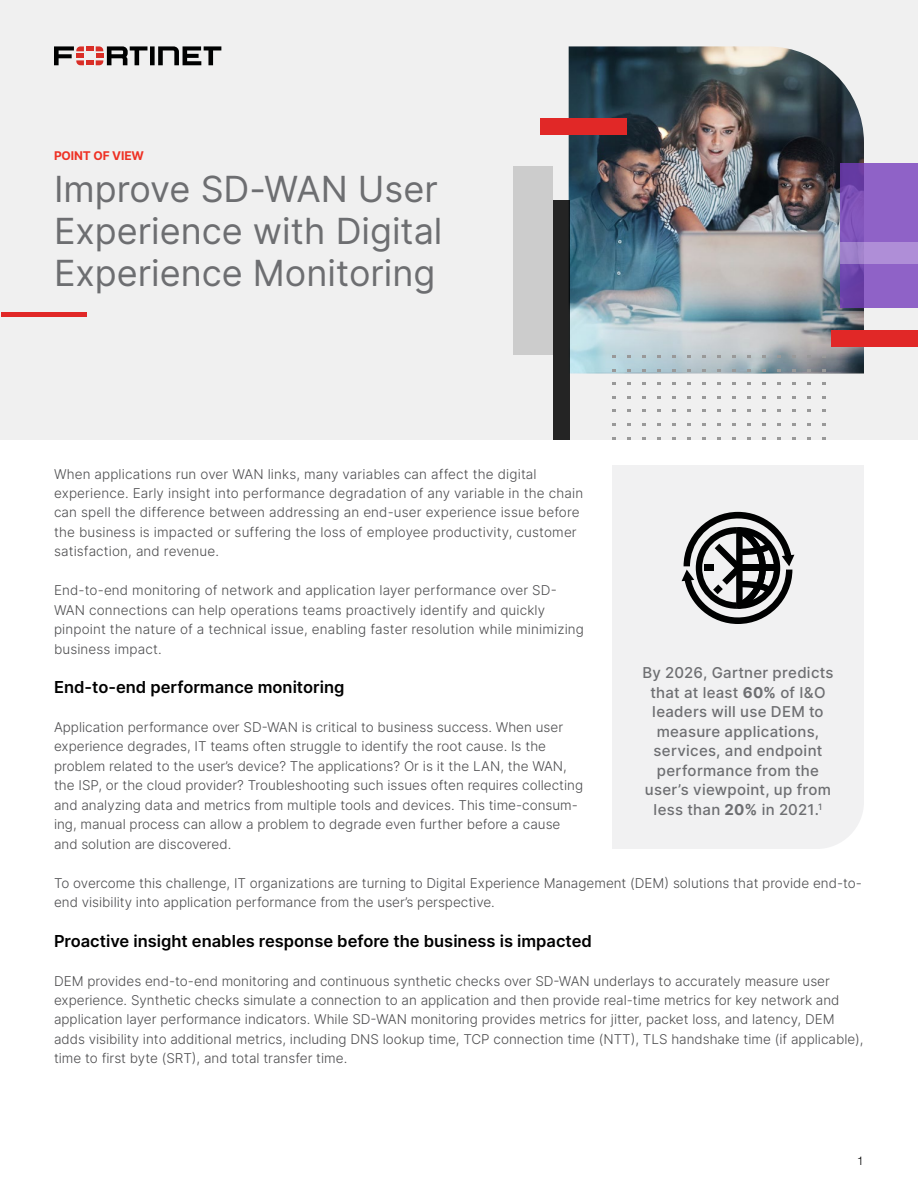
<style>
.page{position:relative;width:918px;height:1188px;background:#fff}
.page>*{position:absolute;margin:0;border:0;box-sizing:border-box;transform-origin:0 0}
.t1{font:36px/42px "Inter";color:#6d6e71}
.t2{font:600 16.5px "Inter";color:#000}
.t3{font:500 15px/19.5px "Inter";letter-spacing:.02em;color:#6d6e71;text-align:center}
.t4{font:300 13.5px/19.5px "Inter";color:#4d4d4f}
.t5{font:700 12px "Inter";letter-spacing:-.01em;color:#ee3124}
.t6{font:300 12px "Helvetica Neue LT Pro";color:#000}
.s1{font-weight:700}
</style>
<div class="page">
<div style="left:0;top:0;width:918px;height:440px;background:#f0f0f0"></div>
<svg style="left:54px;top:46px;width:167px;height:19px"></svg>
<div style="left:1px;top:312px;width:86px;height:5px;background:#e12827"></div>
<img style="left:569px;top:46px;width:295px;height:328px">
<div style="left:831px;top:330px;width:87px;height:16px;background:#e12827"></div>
<div style="left:540px;top:118px;width:87px;height:17px;background:#e12827"></div>
<svg style="left:841px;top:163px;width:77px;height:145px;background:#865abf"></svg>
<div style="left:553px;top:200px;width:16px;height:240px;background:#242424"></div>
<div style="left:841px;top:243px;width:77px;height:21px;background:linear-gradient(to right,#a082cc,#b492db)"></div>
<div style="left:513px;top:166px;width:40px;height:189px;background:#ccc"></div>
<div style="left:612px;top:465px;width:252px;height:384px;background:#f1f1f2"></div>
<svg style="left:682px;top:512px;width:112px;height:112px"></svg>
<p class="t5" style="left:54px;top:147px;width:92px">POINT OF VIEW</p>
<h1 class="t1" style="left:54px;top:167px;width:390px">Improve SD-WAN User<br>Experience with Digital<br>Experience Monitoring</h1>
<p class="t4" style="left:54px;top:464px;width:531px">When applications run over WAN links, many variables can affect the digital experience. Early insight into performance degradation of any variable in the chain can spell the difference between addressing an end-user experience issue before the business is impacted or suffering the loss of employee productivity, customer satisfaction, and revenue.</p>
<p class="t4" style="left:54px;top:581px;width:532px">End-to-end monitoring of network and application layer performance over SD-WAN connections can help operations teams proactively identify and quickly pinpoint the nature of a technical issue, enabling faster resolution while minimizing business impact.</p>
<p class="t2" style="left:54px;top:675px;width:292px">End-to-end performance monitoring</p>
<p class="t4" style="left:54px;top:717px;width:531px">Application performance over SD-WAN is critical to business success. When user experience degrades, IT teams often struggle to identify the root cause. Is the problem related to the user’s device? The applications? Or is it the LAN, the WAN, the ISP, or the cloud provider? Troubleshooting such issues often requires collecting and analyzing data and metrics from multiple tools and devices. This time-consum&shy;ing, manual process can allow a problem to degrade even further before a cause and solution are discovered.</p>
<p class="t4" style="left:54px;top:873px;width:810px">To overcome this challenge, IT organizations are turning to Digital Experience Management (DEM) solutions that provide end-to&shy;end visibility into application performance from the user’s perspective.</p>
<p class="t2" style="left:54px;top:928px;width:539px">Proactive insight enables response before the business is impacted</p>
<p class="t4" style="left:54px;top:971px;width:811px">DEM provides end-to-end monitoring and continuous synthetic checks over SD-WAN underlays to accurately measure user experience. Synthetic checks simulate a connection to an application and then provide real-time metrics for key network and application layer performance indicators. While SD-WAN monitoring provides metrics for jitter, packet loss, and latency, DEM adds visibility into additional metrics, including DNS lookup time, TCP connection time (NTT), TLS handshake time (if applicable), time to first byte (SRT), and total transfer time.</p>
<p class="t3" style="left:642px;top:663px;width:193px">By 2026, Gartner predicts that at least <span class="s1">60%</span> of I&amp;O leaders will use DEM to measure applications, services, and endpoint performance from the user’s viewpoint, up from less than <span class="s1">20%</span> in 2021.<sup>1</sup></p>
<p class="t6" style="left:857px;top:1154px;width:8px">1</p>
</div>
